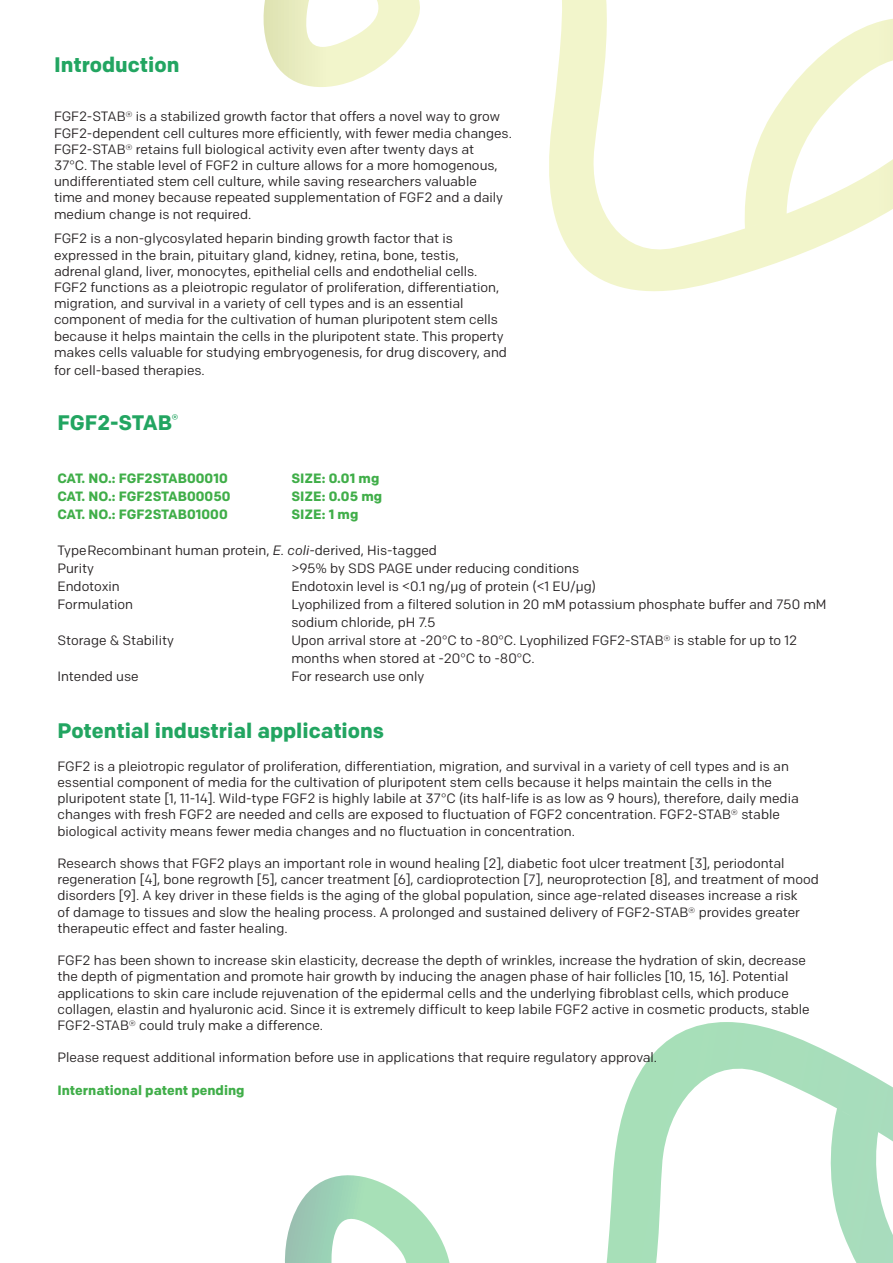
<style>
.page{position:relative;width:893px;height:1263px;background:#fff}
.page>*{position:absolute;margin:0;border:0;box-sizing:border-box;transform-origin:0 0}
.t1{font:700 21px "Colfax";color:#22a561}
.t2{font:13.5px/16.2px "Colfax";color:#231f20}
.t3{font:700 13.5px "Colfax";color:#40ae49}
.s1{font-style:italic}
</style>
<div class="page">
<svg style="left:263px;top:0;width:630px;height:292px"></svg>
<svg style="left:285px;top:1022px;width:608px;height:241px"></svg>
<p class="t1" style="left:54px;top:52px;width:127px">Introduction</p>
<p class="t2" style="left:54px;top:108px;width:459px">FGF2-STAB® is a stabilized growth factor that offers a novel way to grow FGF2-dependent cell cultures more efficiently, with fewer media changes.<br>FGF2-STAB® retains full biological activity even after twenty days at<br>37°C. The stable level of FGF2 in culture allows for a more homogenous, undifferentiated stem cell culture, while saving researchers valuable<br>time and money because repeated supplementation of FGF2 and a daily medium change is not required.</p>
<p class="t2" style="left:54px;top:230px;width:454px">FGF2 is a non-glycosylated heparin binding growth factor that is expressed in the brain, pituitary gland, kidney, retina, bone, testis, adrenal gland, liver, monocytes, epithelial cells and endothelial cells.<br>FGF2 functions as a pleiotropic regulator of proliferation, differentiation, migration, and survival in a variety of cell types and is an essential component of media for the cultivation of human pluripotent stem cells because it helps maintain the cells in the pluripotent state. This property makes cells valuable for studying embryogenesis, for drug discovery, and</p>
<p class="t2" style="left:54px;top:362px;width:152px">for cell-based therapies.</p>
<p class="t1" style="left:57px;top:409px;width:122px">FGF2-STAB<sup>®</sup></p>
<p class="t3" style="left:57px;top:470px;width:172px">CAT. NO.: FGF2STAB00010</p>
<p class="t3" style="left:291px;top:470px;width:90px">SIZE: 0.01 mg</p>
<p class="t3" style="left:57px;top:488px;width:175px">CAT. NO.: FGF2STAB00050</p>
<p class="t3" style="left:291px;top:488px;width:92px">SIZE: 0.05 mg</p>
<p class="t3" style="left:57px;top:506px;width:172px">CAT. NO.: FGF2STAB01000</p>
<p class="t3" style="left:291px;top:506px;width:69px">SIZE: 1 mg</p>
<p class="t2" style="left:57px;top:542px;width:381px">TypeRecombinant human protein, <span class="s1">E. coli</span>-derived, His-tagged</p>
<p class="t2" style="left:57px;top:560px;width:38px">Purity</p>
<p class="t2" style="left:291px;top:560px;width:289px">&gt;95% by SDS PAGE under reducing conditions</p>
<p class="t2" style="left:57px;top:578px;width:64px">Endotoxin</p>
<p class="t2" style="left:291px;top:578px;width:306px">Endotoxin level is &lt;0.1 ng/μg of protein (&lt;1 EU/μg)</p>
<p class="t2" style="left:57px;top:596px;width:77px">Formulation</p>
<p class="t2" style="left:291px;top:595px;width:537px;line-height:18px">Lyophilized from a filtered solution in 20 mM potassium phosphate buffer and 750 mM sodium chloride, pH 7.5</p>
<p class="t2" style="left:57px;top:632px;width:118px">Storage &amp; Stability</p>
<p class="t2" style="left:291px;top:631px;width:507px;line-height:18px">Upon arrival store at -20°C to -80°C. Lyophilized FGF2-STAB® is stable for up to 12 months when stored at -20°C to -80°C.</p>
<p class="t2" style="left:57px;top:668px;width:83px">Intended use</p>
<p class="t2" style="left:291px;top:668px;width:134px">For research use only</p>
<p class="t1" style="left:57px;top:718px;width:328px">Potential industrial applications</p>
<p class="t2" style="left:57px;top:758px;width:743px">FGF2 is a pleiotropic regulator of proliferation, differentiation, migration, and survival in a variety of cell types and is an essential component of media for the cultivation of pluripotent stem cells because it helps maintain the cells in the pluripotent state [1, 11-14]. Wild-type FGF2 is highly labile at 37°C (its half-life is as low as 9 hours), therefore, daily media changes with fresh FGF2 are needed and cells are exposed to fluctuation of FGF2 concentration. FGF2-STAB® stable biological activity means fewer media changes and no fluctuation in concentration.</p>
<p class="t2" style="left:57px;top:855px;width:763px">Research shows that FGF2 plays an important role in wound healing [2], diabetic foot ulcer treatment [3], periodontal regeneration [4], bone regrowth [5], cancer treatment [6], cardioprotection [7], neuroprotection [8], and treatment of mood disorders [9]. A key driver in these fields is the aging of the global population, since age-related diseases increase a risk<br>of damage to tissues and slow the healing process. A prolonged and sustained delivery of FGF2-STAB® provides greater therapeutic effect and faster healing.</p>
<p class="t2" style="left:57px;top:952px;width:754px">FGF2 has been shown to increase skin elasticity, decrease the depth of wrinkles, increase the hydration of skin, decrease the depth of pigmentation and promote hair growth by inducing the anagen phase of hair follicles [10, 15, 16]. Potential applications to skin care include rejuvenation of the epidermal cells and the underlying fibroblast cells, which produce collagen, elastin and hyaluronic acid. Since it is extremely difficult to keep labile FGF2 active in cosmetic products, stable FGF2-STAB® could truly make a difference.</p>
<p class="t2" style="left:57px;top:1049px;width:601px">Please request additional information before use in applications that require regulatory approval.</p>
<p class="t3" style="left:57px;top:1082px;width:189px">International patent pending</p>
</div>
